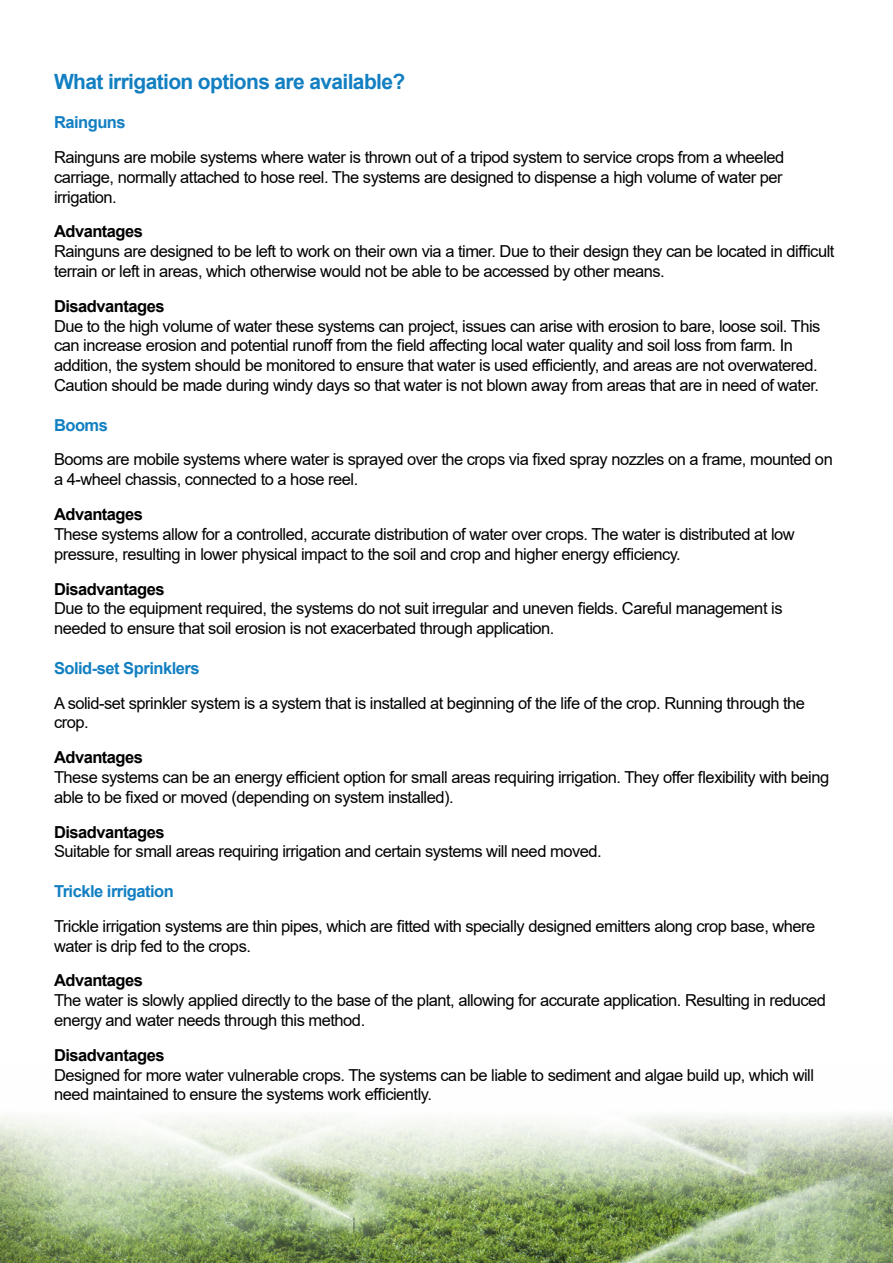
<style>
.page{position:relative;width:893px;height:1263px;background:#fff}
.page>*{position:absolute;margin:0;border:0;box-sizing:border-box;transform-origin:0 0}
.t1{font:700 21px "Arial";letter-spacing:-.03em;color:#127fc2}
.t2{font:16.5px/19.8px "Arial";letter-spacing:-.03em;color:#000}
.t3{font:700 16.5px "Arial";letter-spacing:-.03em;color:#000}
.t4{font:700 16.5px "Arial";letter-spacing:-.03em;color:#127fc2}
</style>
<div class="page">
<img style="left:0;top:1114px;width:893px;height:149px">
<p class="t1" style="left:54px;top:66px;width:353px">What irrigation options are available?</p>
<p class="t4" style="left:54px;top:111px;width:73px">Rainguns</p>
<p class="t2" style="left:54px;top:147px;width:732px;text-align:justify">Rainguns are mobile systems where water is thrown out of a tripod system to service crops from a wheeled carriage, normally attached to hose reel. The systems are designed to dispense a high volume of water per irrigation.</p>
<p class="t3" style="left:54px;top:220px;width:91px">Advantages</p>
<p class="t2" style="left:54px;top:241px;width:782px">Rainguns are designed to be left to work on their own via a timer. Due to their design they can be located in difficult terrain or left in areas, which otherwise would not be able to be accessed by other means.</p>
<p class="t3" style="left:54px;top:294px;width:112px">Disadvantages</p>
<p class="t2" style="left:54px;top:316px;width:768px">Due to the high volume of water these systems can project, issues can arise with erosion to bare, loose soil. This can increase erosion and potential runoff from the field affecting local water quality and soil loss from farm. In addition, the system should be monitored to ensure that water is used efficiently, and areas are not overwatered.<br>Caution should be made during windy days so that water is not blown away from areas that are in need of water.</p>
<p class="t4" style="left:54px;top:413px;width:55px">Booms</p>
<p class="t2" style="left:54px;top:450px;width:780px">Booms are mobile systems where water is sprayed over the crops via fixed spray nozzles on a frame, mounted on a 4-wheel chassis, connected to a hose reel.</p>
<p class="t3" style="left:54px;top:503px;width:91px">Advantages</p>
<p class="t2" style="left:54px;top:524px;width:742px">These systems allow for a controlled, accurate distribution of water over crops. The water is distributed at low pressure, resulting in lower physical impact to the soil and crop and higher energy efficiency.</p>
<p class="t3" style="left:54px;top:577px;width:112px">Disadvantages</p>
<p class="t2" style="left:54px;top:598px;width:730px">Due to the equipment required, the systems do not suit irregular and uneven fields. Careful management is needed to ensure that soil erosion is not exacerbated through application.</p>
<p class="t4" style="left:54px;top:656px;width:147px">Solid-set Sprinklers</p>
<p class="t2" style="left:54px;top:693px;width:753px">A solid-set sprinkler system is a system that is installed at beginning of the life of the crop. Running through the crop.</p>
<p class="t3" style="left:54px;top:746px;width:91px">Advantages</p>
<p class="t2" style="left:54px;top:767px;width:777px">These systems can be an energy efficient option for small areas requiring irrigation. They offer flexibility with being able to be fixed or moved (depending on system installed).</p>
<p class="t3" style="left:54px;top:820px;width:112px">Disadvantages</p>
<p class="t2" style="left:54px;top:841px;width:549px">Suitable for small areas requiring irrigation and certain systems will need moved.</p>
<p class="t4" style="left:54px;top:879px;width:121px">Trickle irrigation</p>
<p class="t2" style="left:54px;top:916px;width:763px">Trickle irrigation systems are thin pipes, which are fitted with specially designed emitters along crop base, where water is drip fed to the crops.</p>
<p class="t3" style="left:54px;top:969px;width:91px">Advantages</p>
<p class="t2" style="left:54px;top:990px;width:774px">The water is slowly applied directly to the base of the plant, allowing for accurate application. Resulting in reduced energy and water needs through this method.</p>
<p class="t3" style="left:54px;top:1043px;width:112px">Disadvantages</p>
<p class="t2" style="left:54px;top:1065px;width:762px">Designed for more water vulnerable crops. The systems can be liable to sediment and algae build up, which will need maintained to ensure the systems work efficiently.</p>
</div>
